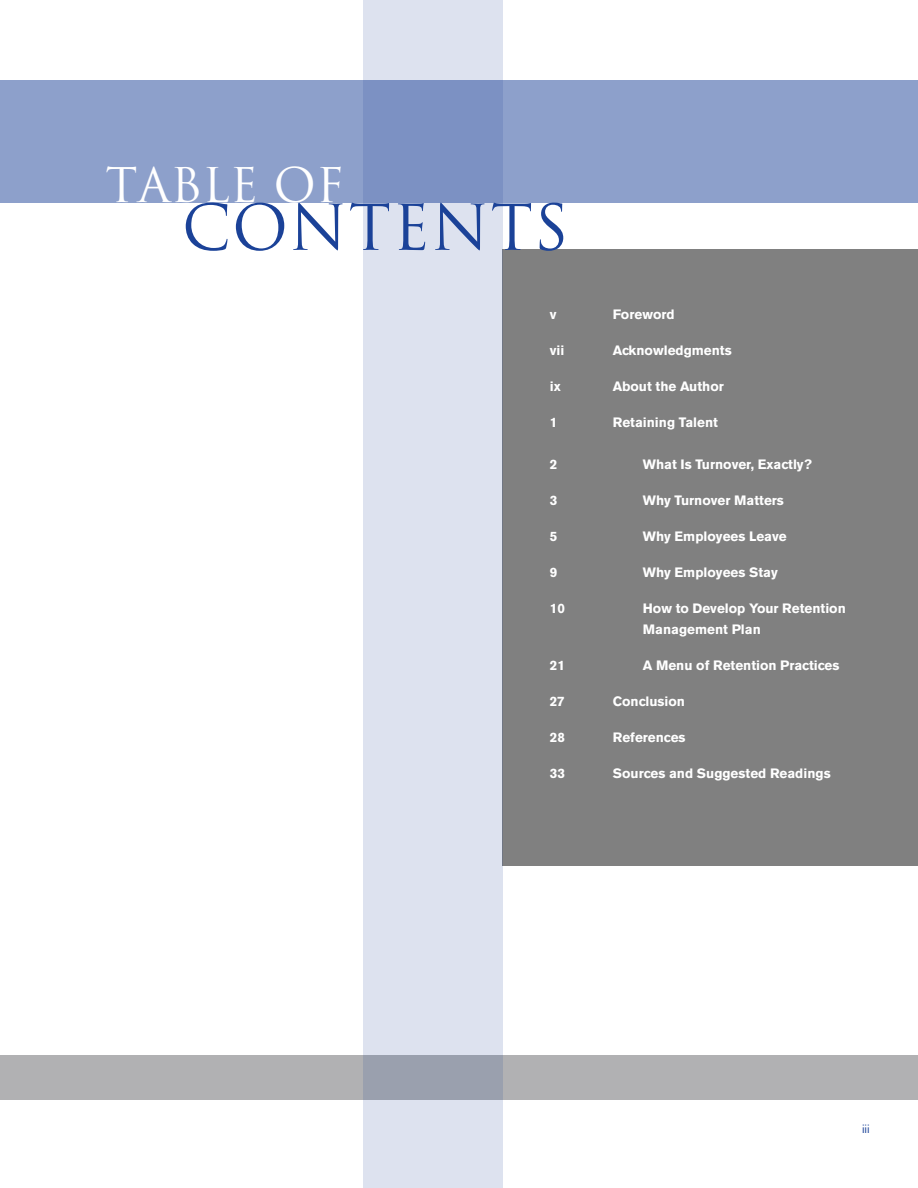
<style>
.page{position:relative;width:918px;height:1188px;background:#fff}
.page>*{position:absolute;margin:0;border:0;box-sizing:border-box;transform-origin:0 0}
.t1{font:61.5px "Trajan";letter-spacing:.02em;color:#1b4298}
.t2{font:46.65px "Trajan";color:#fff}
.t3{font:700 13.5px/20.7px "Akzidenz Grotesk BE";color:#fff}
.t4{font:12px "Akzidenz Grotesk BE";color:#1b4298}
</style>
<div class="page">
<div style="left:503px;top:250px;width:415px;height:616px;background:#808080"></div>
<div style="left:0;top:80px;width:918px;height:122px;background:#8da0cb"></div>
<div style="left:0;top:1056px;width:918px;height:44px;background:#b1b1b3"></div>
<svg style="left:363px;top:0;width:139px;height:1188px;background:#d0d7e7"></svg>
<h2 class="t2" style="left:106px;top:157px;width:240px">TABLE OF</h2>
<h1 class="t1" style="left:182px;top:190px;width:388px">CONTENTS</h1>
<p class="t3" style="left:550px;top:304px;width:8px">v</p>
<p class="t3" style="left:613px;top:304px;width:63px">Foreword</p>
<p class="t3" style="left:550px;top:340px;width:16px">vii</p>
<p class="t3" style="left:613px;top:340px;width:120px">Acknowledgments</p>
<p class="t3" style="left:550px;top:376px;width:12px">ix</p>
<p class="t3" style="left:613px;top:376px;width:113px">About the Author</p>
<p class="t3" style="left:550px;top:412px;width:9px">1</p>
<p class="t3" style="left:613px;top:412px;width:107px">Retaining Talent</p>
<p class="t3" style="left:550px;top:454px;width:9px">2</p>
<p class="t3" style="left:643px;top:454px;width:171px">What Is Turnover, Exactly?</p>
<p class="t3" style="left:550px;top:490px;width:9px">3</p>
<p class="t3" style="left:643px;top:490px;width:143px">Why Turnover Matters</p>
<p class="t3" style="left:550px;top:526px;width:9px">5</p>
<p class="t3" style="left:643px;top:526px;width:145px">Why Employees Leave</p>
<p class="t3" style="left:550px;top:562px;width:9px">9</p>
<p class="t3" style="left:643px;top:562px;width:136px">Why Employees Stay</p>
<p class="t3" style="left:550px;top:598px;width:17px">10</p>
<p class="t3" style="left:643px;top:598px;width:205px">How to Develop Your Retention<br>Management Plan</p>
<p class="t3" style="left:550px;top:655px;width:17px">21</p>
<p class="t3" style="left:643px;top:655px;width:198px">A Menu of Retention Practices</p>
<p class="t3" style="left:550px;top:691px;width:16px">27</p>
<p class="t3" style="left:613px;top:691px;width:74px">Conclusion</p>
<p class="t3" style="left:550px;top:727px;width:17px">28</p>
<p class="t3" style="left:613px;top:727px;width:74px">References</p>
<p class="t3" style="left:550px;top:763px;width:17px">33</p>
<p class="t3" style="left:613px;top:763px;width:219px">Sources and Suggested Readings</p>
<p class="t4" style="left:862px;top:1121px;width:9px">iii</p>
</div>
